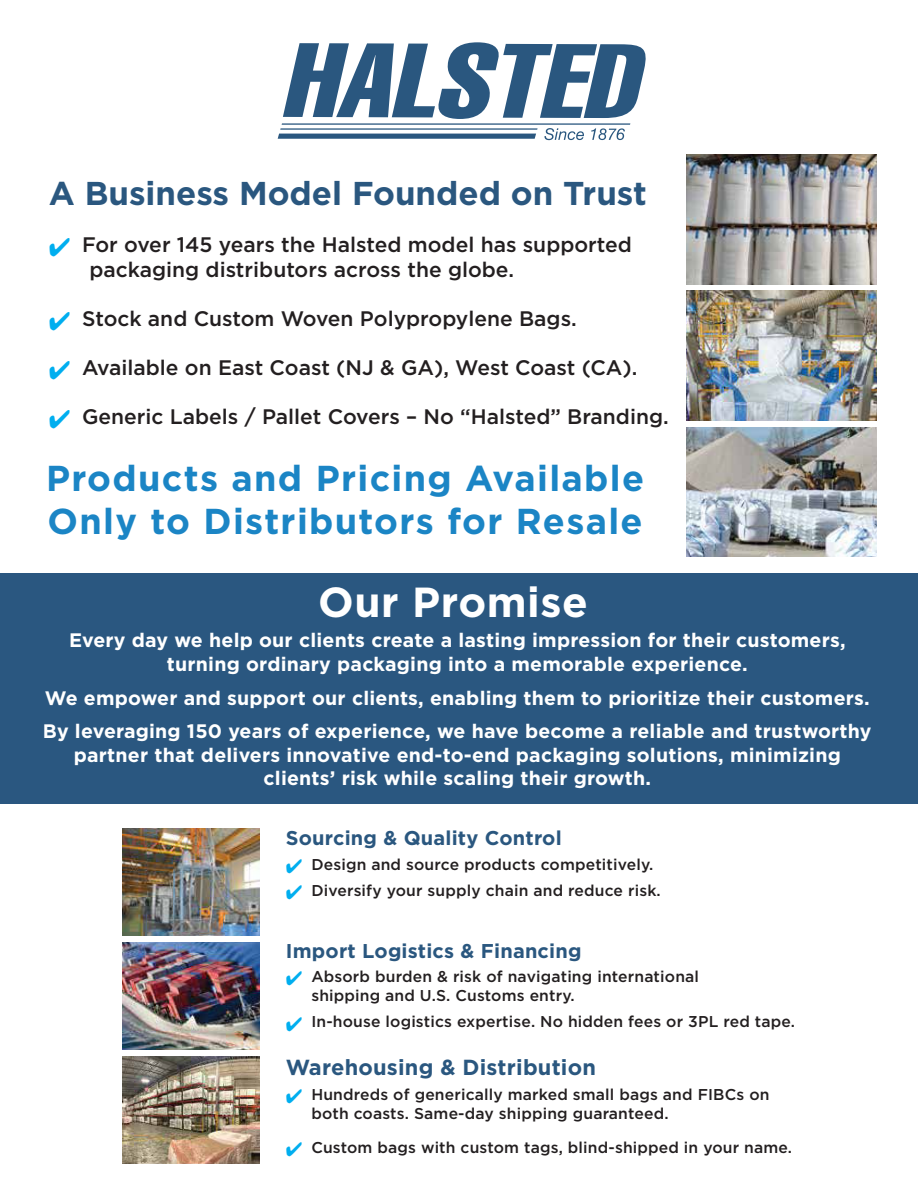
<style>
.page{position:relative;width:918px;height:1188px;background:#fff}
.page>*{position:absolute;margin:0;border:0;box-sizing:border-box;transform-origin:0 0}
.t1{font:700 42px "Gotham";letter-spacing:.015em;color:#fff}
.t2{font:700 36px/43.5px "Gotham";letter-spacing:.035em;color:#1b85c5}
.t3{font:700 33px "Gotham";color:#2a577f}
.t4{font:700 21.75px "Gotham";letter-spacing:.01em;color:#2a577f}
.t5{font:500 21px/25.2px "Gotham";color:#231f20}
.t6{font:700 19.95px "Gotham";letter-spacing:.01em;color:#2a577f}
.t7{font:700 19.5px/23.4px "Gotham";letter-spacing:.01em;color:#fff;text-align:center}
.t8{font:500 15.6px/18.8px "Gotham";letter-spacing:.01em;color:#231f20}
.s1{color:#00aeef}
</style>
<div class="page">
<div style="left:0;top:573px;width:918px;height:231px;background:#2a5780"></div>
<img style="left:123px;top:828px;width:137px;height:107px">
<img style="left:687px;top:155px;width:189px;height:129px">
<img style="left:687px;top:291px;width:189px;height:129px">
<img style="left:687px;top:427px;width:189px;height:130px">
<img style="left:123px;top:942px;width:137px;height:107px">
<img style="left:123px;top:1057px;width:137px;height:107px">
<svg style="left:283px;top:42px;width:363px;height:77px"></svg>
<svg style="left:544px;top:128px;width:40px;height:12px"></svg>
<svg style="left:591px;top:128px;width:34px;height:12px"></svg>
<hr style="left:280px;top:128px;width:258px;height:2px;background:#2a577f">
<svg style="left:278px;top:134px;width:258px;height:5px"></svg>
<hr style="left:282px;top:123px;width:348px;height:2px;background:#2a577f">
<h3 class="t3" style="left:49px;top:179px;width:600px">A Business Model Founded on Trust</h3>
<p class="t5" style="left:89px;top:233px;width:544px;text-indent:-41px"><span class="s1">✔</span> For over 145 years the Halsted model has supported packaging distributors across the globe.</p>
<p class="t5" style="left:49px;top:307px;width:530px"><span class="s1">✔</span> Stock and Custom Woven Polypropylene Bags.</p>
<p class="t5" style="left:49px;top:356px;width:590px"><span class="s1">✔</span> Available on East Coast (NJ &amp; GA), West Coast (CA).</p>
<p class="t5" style="left:49px;top:405px;width:622px"><span class="s1">✔</span> Generic Labels / Pallet Covers – No “Halsted” Branding.</p>
<h2 class="t2" style="left:46px;top:458px;width:600px">Products and Pricing Available<br>Only to Distributors for Resale</h2>
<h1 class="t1" style="left:318px;top:583px;width:271px">Our Promise</h1>
<p class="t7" style="left:69px;top:630px;width:778px">Every day we help our clients create a lasting impression for their customers, turning ordinary packaging into a memorable experience.</p>
<p class="t7" style="left:43px;top:682px;width:830px;line-height:33.9px;text-align:left">We empower and support our clients, enabling them to prioritize their customers.<br>By leveraging 150 years of experience, we have become a reliable and trustworthy</p>
<p class="t7" style="left:74px;top:744px;width:769px">partner that delivers innovative end-to-end packaging solutions, minimizing clients’ risk while scaling their growth.</p>
<p class="t6" style="left:286px;top:829px;width:277px">Sourcing &amp; Quality Control</p>
<p class="t8" style="left:286px;top:856px;width:369px"><span class="s1">✔</span> Design and source products competitively.</p>
<p class="t8" style="left:286px;top:882px;width:377px"><span class="s1">✔</span> Diversify your supply chain and reduce risk.</p>
<p class="t6" style="left:286px;top:942px;width:297px">Import Logistics &amp; Financing</p>
<p class="t8" style="left:311px;top:968px;width:389px;text-indent:-26px"><span class="s1">✔</span> Absorb burden &amp; risk of navigating international shipping and U.S. Customs entry.</p>
<p class="t8" style="left:286px;top:1013px;width:511px"><span class="s1">✔</span> In-house logistics expertise. No hidden fees or 3PL red tape.</p>
<p class="t4" style="left:286px;top:1058px;width:312px">Warehousing &amp; Distribution</p>
<p class="t8" style="left:311px;top:1086px;width:460px;text-indent:-26px"><span class="s1">✔</span> Hundreds of generically marked small bags and FIBCs on both coasts. Same-day shipping guaranteed.</p>
<p class="t8" style="left:286px;top:1139px;width:508px"><span class="s1">✔</span> Custom bags with custom tags, blind-shipped in your name.</p>
</div>
